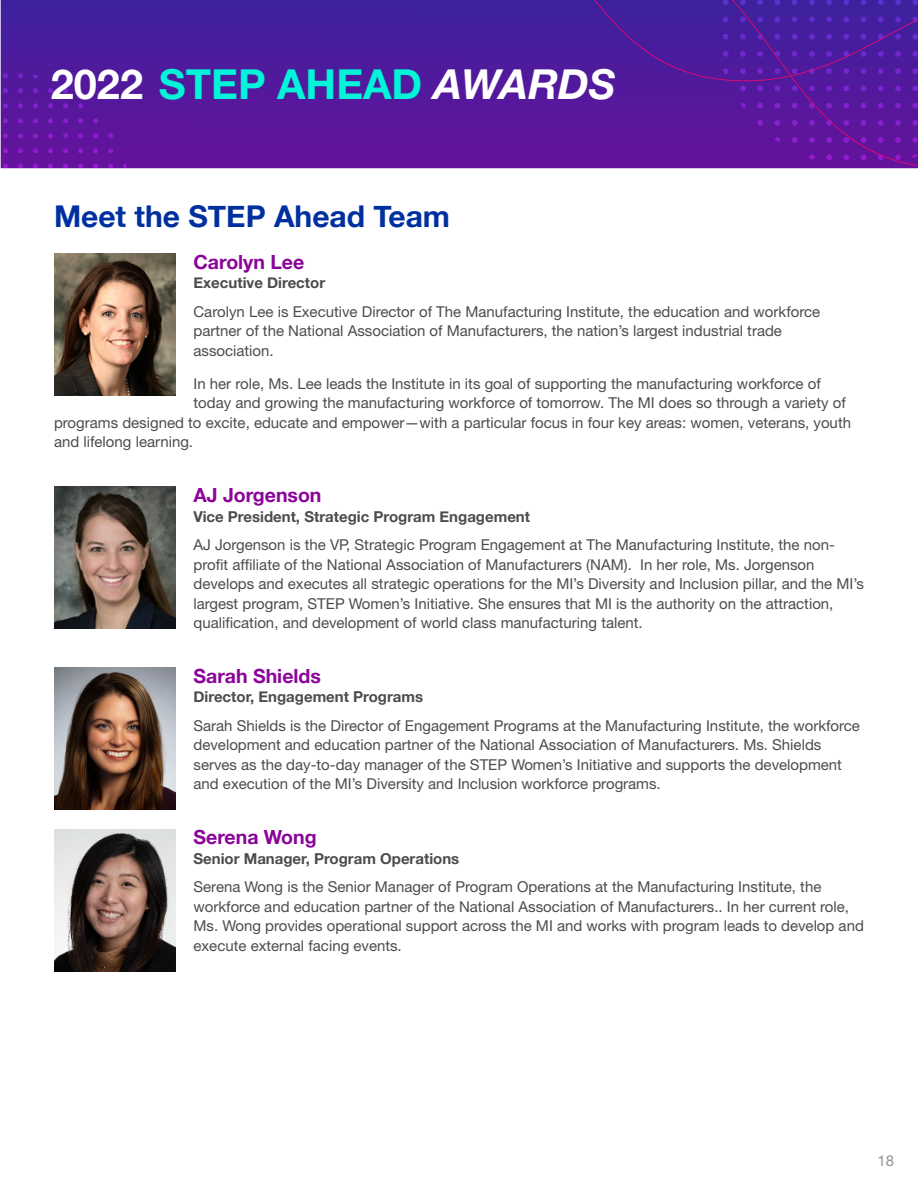
<style>
.page{position:relative;width:918px;height:1188px;background:#fff}
.page>*{position:absolute;margin:0;border:0;box-sizing:border-box;transform-origin:0 0}
.t1{font:700 41.4px "Helvetica Neue";color:#00f5d9}
.big_headline{font:700 30px "Helvetica Neue";color:#00309f}
.small_headline{font:700 19.5px "Helvetica Neue";color:#8b049a}
.body_text{font:15px/19.5px "Helvetica Neue";color:#4b4c4d}
.small_headline-2{font:700 15px "Helvetica Neue";color:#4b4c4d}
.t2{font:15px "Helvetica Neue";color:#939598}
.s1{color:#fff}
.s2{font-style:italic;color:#fff}
</style>
<div class="page">
<svg style="left:1px;top:0;width:917px;height:168px;background:#4f199c"></svg>
<svg style="left:123px;top:73px;width:5px;height:5px"></svg>
<svg style="left:123px;top:88px;width:5px;height:5px"></svg>
<svg style="left:108px;top:73px;width:5px;height:5px"></svg>
<svg style="left:108px;top:88px;width:5px;height:5px"></svg>
<svg style="left:93px;top:73px;width:5px;height:5px"></svg>
<svg style="left:93px;top:88px;width:5px;height:5px"></svg>
<svg style="left:78px;top:73px;width:5px;height:5px"></svg>
<svg style="left:78px;top:88px;width:5px;height:5px"></svg>
<svg style="left:63px;top:73px;width:5px;height:5px"></svg>
<svg style="left:63px;top:88px;width:5px;height:5px"></svg>
<svg style="left:48px;top:73px;width:5px;height:5px"></svg>
<svg style="left:48px;top:88px;width:5px;height:5px"></svg>
<svg style="left:33px;top:73px;width:5px;height:5px"></svg>
<svg style="left:33px;top:88px;width:5px;height:5px"></svg>
<svg style="left:18px;top:73px;width:5px;height:5px"></svg>
<svg style="left:18px;top:88px;width:5px;height:5px"></svg>
<svg style="left:3px;top:73px;width:5px;height:5px"></svg>
<svg style="left:3px;top:88px;width:5px;height:5px"></svg>
<div style="left:1px;top:103px;width:209px;height:65px;background:#5e159c"></div>
<svg style="left:594px;top:0;width:324px;height:166px;background:#54199e"></svg>
<img style="left:54px;top:254px;width:122px;height:141px">
<img style="left:54px;top:487px;width:122px;height:141px">
<img style="left:54px;top:668px;width:122px;height:141px">
<img style="left:54px;top:829px;width:122px;height:142px">
<h1 class="t1" style="left:51px;top:58px;width:566px"><span class="s1">2022</span> STEP AHEAD <span class="s2">AWARDS</span></h1>
<p class="big_headline" style="left:54px;top:193px;width:398px">Meet the STEP Ahead Team</p>
<p class="small_headline" style="left:194px;top:246px;width:112px">Carolyn Lee</p>
<p class="small_headline-2" style="left:194px;top:271px;width:133px">Executive Director</p>
<p class="body_text" style="left:194px;top:301px;width:628px">Carolyn Lee is Executive Director of The Manufacturing Institute, the education and workforce partner of the National Association of Manufacturers, the nation’s largest industrial trade association.</p>
<p class="body_text" style="left:194px;top:373px;width:629px">In her role, Ms. Lee leads the Institute in its goal of supporting the manufacturing workforce of</p>
<p class="body_text" style="left:194px;top:393px;width:654px">today and growing the manufacturing workforce of tomorrow. The MI does so through a variety of</p>
<p class="body_text" style="left:54px;top:412px;width:799px">programs designed to excite, educate and empower—with a particular focus in four key areas: women, veterans, youth</p>
<p class="body_text" style="left:54px;top:432px;width:141px">and lifelong learning.</p>
<p class="small_headline" style="left:194px;top:480px;width:130px">AJ Jorgenson</p>
<p class="small_headline-2" style="left:194px;top:504px;width:338px">Vice President, Strategic Program Engagement</p>
<p class="body_text" style="left:194px;top:535px;width:672px">AJ Jorgenson is the VP, Strategic Program Engagement at The Manufacturing Institute, the non&shy;profit affiliate of the National Association of Manufacturers (NAM). In her role, Ms. Jorgenson develops and executes all strategic operations for the MI’s Diversity and Inclusion pillar, and the MI’s largest program, STEP Women’s Initiative. She ensures that MI is the authority on the attraction, qualification, and development of world class manufacturing talent.</p>
<p class="small_headline" style="left:194px;top:661px;width:129px">Sarah Shields</p>
<p class="small_headline-2" style="left:194px;top:685px;width:231px">Director, Engagement Programs</p>
<p class="body_text" style="left:194px;top:716px;width:668px">Sarah Shields is the Director of Engagement Programs at the Manufacturing Institute, the workforce development and education partner of the National Association of Manufacturers. Ms. Shields serves as the day-to-day manager of the STEP Women’s Initiative and supports the development and execution of the MI’s Diversity and Inclusion workforce programs.</p>
<p class="small_headline" style="left:194px;top:822px;width:125px">Serena Wong</p>
<p class="small_headline-2" style="left:194px;top:847px;width:267px">Senior Manager, Program Operations</p>
<p class="body_text" style="left:194px;top:877px;width:672px">Serena Wong is the Senior Manager of Program Operations at the Manufacturing Institute, the workforce and education partner of the National Association of Manufacturers.. In her current role, Ms. Wong provides operational support across the MI and works with program leads to develop and execute external facing events.</p>
<p class="t2" style="left:878px;top:1151px;width:18px">18</p>
</div>
